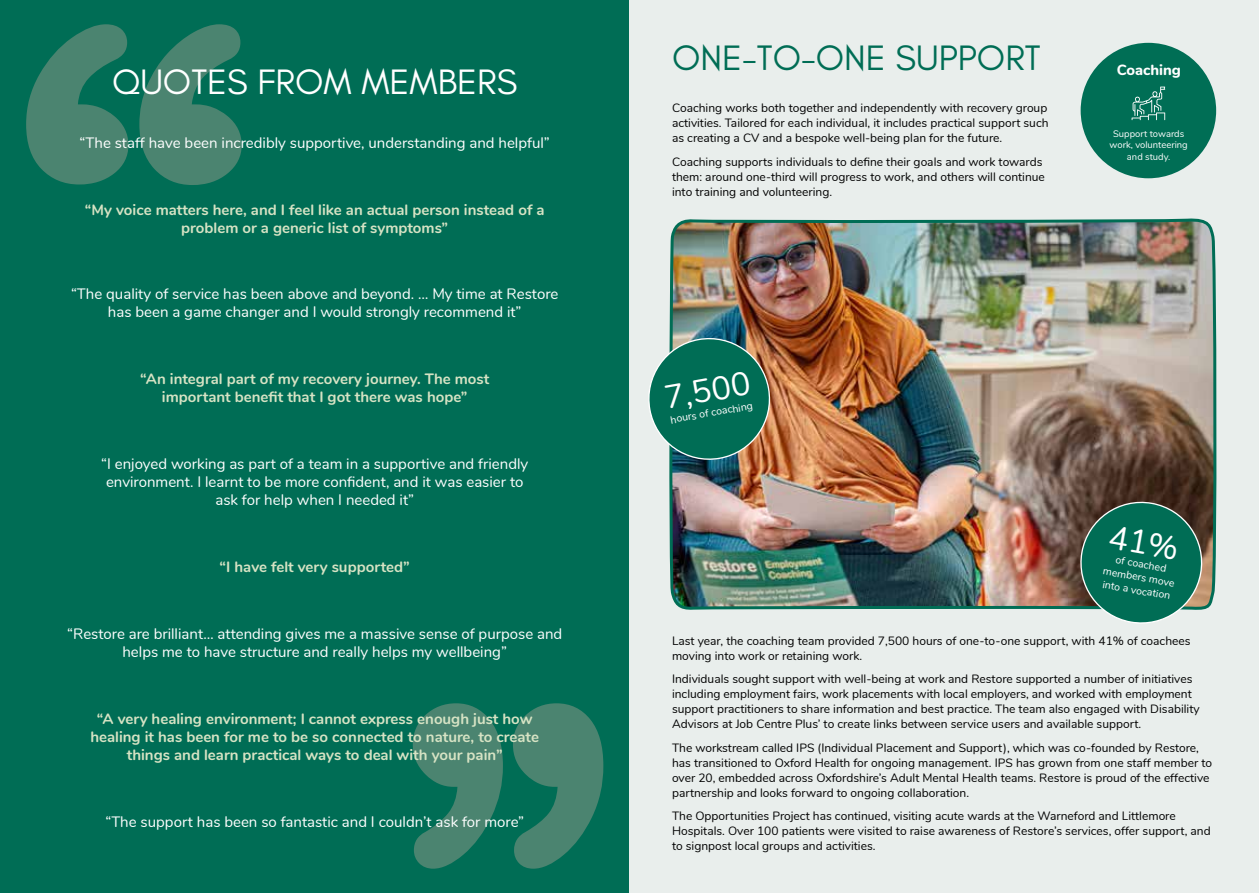
<style>
.page{position:relative;width:1259px;height:893px;background:#fff}
.page>*{position:absolute;margin:0;border:0;box-sizing:border-box;transform-origin:0 0}
.t1{font:36px "Glacial Indifference";color:#fff}
.t2{font:36px "Glacial Indifference";color:#006d55}
.t3{font:33px "Nunito";color:#fff}
.t4{font:15px/18px "Nunito";color:#fff;text-align:center}
.t5{font:700 15px/18px "Nunito";color:#d7e3c4;text-align:center}
.t6{font:800 14.7px "Nunito";color:#fff}
.t7{font:12px/15px "Nunito";color:#000}
.t8{font:10.5px/13.2px "Nunito";color:#fff;text-align:center}
.t9{font:9.45px/11.2px "Nunito";color:#fff;text-align:center}
</style>
<div class="page">
<div style="left:0;top:0;width:629px;height:893px;background:#006d55"></div>
<svg style="left:26px;top:24px;width:216px;height:161px"></svg>
<svg style="left:413px;top:703px;width:190px;height:166px"></svg>
<div style="left:629px;top:0;width:630px;height:893px;background:#e9eeec"></div>
<div style="left:1082px;top:44px;width:132px;height:133px;background:#006e55;border-radius:50%"></div>
<div style="left:1080px;top:43px;width:136px;height:135px;border:3px solid #006e55;border-radius:50%"></div>
<svg style="left:1131px;top:87px;width:34px;height:33px"></svg>
<img style="left:669px;top:218px;width:548px;height:392px">
<svg style="left:648px;top:334px;width:126px;height:130px;background:#377d68"></svg>
<svg style="left:1074px;top:496px;width:134px;height:128px;background:#2d6f5b"></svg>
<h1 class="t1" style="left:112px;top:62px;width:407px">QUOTES FROM MEMBERS</h1>
<p class="t4" style="left:80px;top:133px;width:472px">“The staff have been incredibly supportive, understanding and helpful”</p>
<p class="t5" style="left:85px;top:200px;width:461px">“My voice matters here, and I feel like an actual person instead of a problem or a generic list of symptoms”</p>
<p class="t4" style="left:71px;top:284px;width:489px">“The quality of service has been above and beyond. … My time at Restore has been a game changer and I would strongly recommend it”</p>
<p class="t5" style="left:140px;top:369px;width:351px">“An integral part of my recovery journey. The most important benefit that I got there was hope”</p>
<p class="t4" style="left:101px;top:454px;width:428px">“I enjoyed working as part of a team in a supportive and friendly environment. I learnt to be more confident, and it was easier to ask for help when I needed it”</p>
<p class="t5" style="left:219px;top:557px;width:192px">“I have felt very supported”</p>
<p class="t4" style="left:67px;top:624px;width:496px">“Restore are brilliant… attending gives me a massive sense of purpose and helps me to have structure and really helps my wellbeing”</p>
<p class="t5" style="left:90px;top:709px;width:450px">“A very healing environment; I cannot express enough just how healing it has been for me to be so connected to nature, to create things and learn practical ways to deal with your pain”</p>
<p class="t4" style="left:105px;top:811px;width:420px">“The support has been so fantastic and I couldn’t ask for more”</p>
<h1 class="t2" style="left:672px;top:37px;width:370px">ONE-TO-ONE SUPPORT</h1>
<p class="t7" style="left:672px;top:100px;width:378px;text-align:justify">Coaching works both together and independently with recovery group activities. Tailored for each individual, it includes practical support such as creating a CV and a bespoke well-being plan for the future.</p>
<p class="t7" style="left:672px;top:153px;width:374px">Coaching supports individuals to define their goals and work towards them: around one-third will progress to work, and others will continue into training and volunteering.</p>
<p class="t6" style="left:1116px;top:59px;width:66px">Coaching</p>
<p class="t9" style="left:1109px;top:128px;width:80px">Support towards work, volunteering and study.</p>
<h2 class="t3" style="left:660px;top:374px;width:88px;rotate:-10deg">7,500</h2>
<p class="t8" style="left:669px;top:413px;width:85px;rotate:-10deg">hours of coaching</p>
<p class="t8" style="left:1106px;top:551px;width:74px;rotate:10deg">of coached members move into a vocation</p>
<p class="t7" style="left:672px;top:633px;width:520px">Last year, the coaching team provided 7,500 hours of one-to-one support, with 41% of coachees moving into work or retaining work.</p>
<p class="t7" style="left:672px;top:671px;width:529px">Individuals sought support with well-being at work and Restore supported a number of initiatives including employment fairs, work placements with local employers, and worked with employment support practitioners to share information and best practice. The team also engaged with Disability Advisors at Job Centre Plus’ to create links between service users and available support.</p>
<p class="t7" style="left:672px;top:740px;width:541px">The workstream called IPS (Individual Placement and Support), which was co-founded by Restore, has transitioned to Oxford Health for ongoing management. IPS has grown from one staff member to over 20, embedded across Oxfordshire’s Adult Mental Health teams. Restore is proud of the effective partnership and looks forward to ongoing collaboration.</p>
<p class="t7" style="left:672px;top:808px;width:540px">The Opportunities Project has continued, visiting acute wards at the Warneford and Littlemore<br>Hospitals. Over 100 patients were visited to raise awareness of Restore’s services, offer support, and to signpost local groups and activities.</p>
</div>
